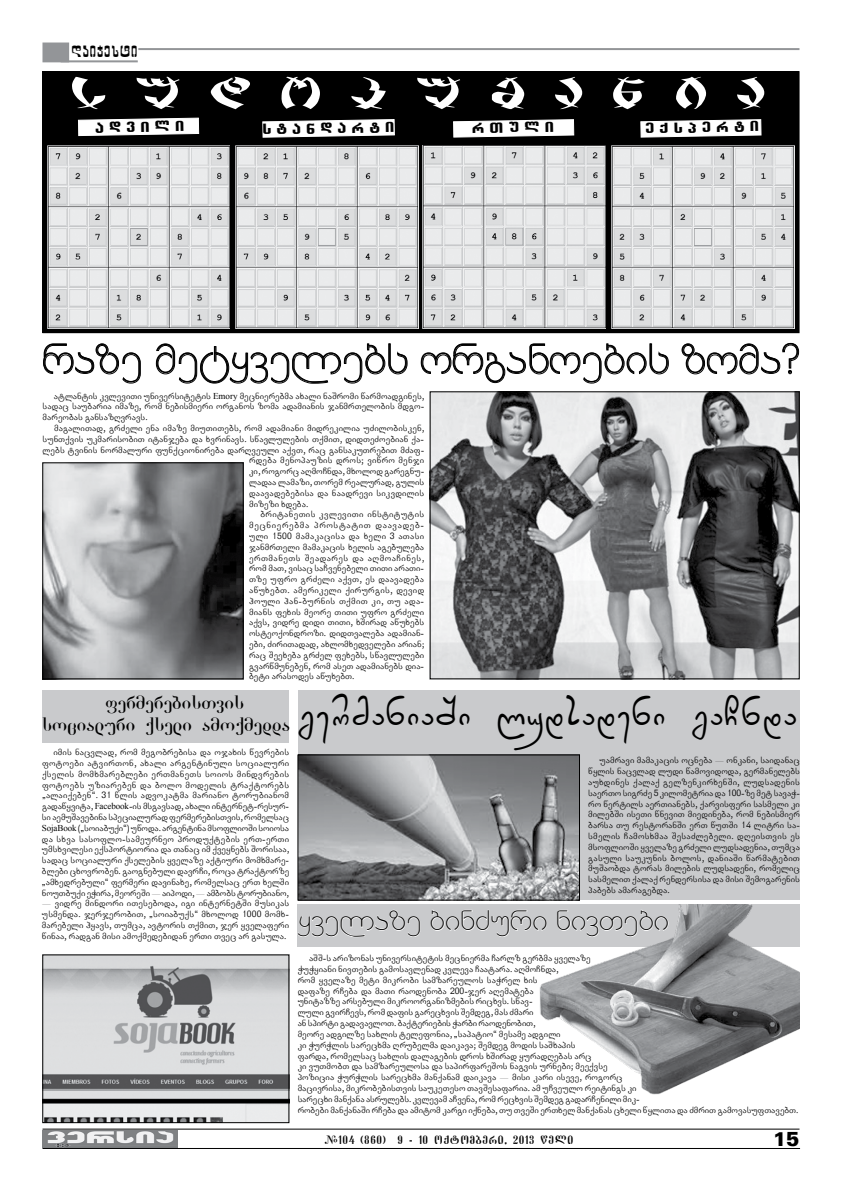
<style>
.page{position:relative;width:842px;height:1191px;background:#fff}
.page>*{position:absolute;margin:0;border:0;box-sizing:border-box;transform-origin:0 0}
.t1{font:46.1px "GHINURI";color:#fff;scale:2.5 1}
.t2{font:42.5px "GEO Bordeaux";color:#000;scale:.94 1}
.t3{font:34.5px "GEO Dekor 1";color:#000}
.t4{font:28.5px "GEO Bordeaux";color:#000;scale:.96 1}
.t5{font:20px "USA Black";color:#000}
.t6{font:18.5px/22.2px "GEO Bodoni";color:#000}
.t7{font:15px "GEO Balav Mtavr";color:#000;scale:1.2 1}
.t8{font:12px "Geo Gedi Mze";color:#000;scale:2 1}
.t9{font:10px "Dumba Mtavr";color:#000}
.t10{font:9px/10.8px "Kolhety Normal";color:#000;text-align:justify}
.t11{font:9px "Kolhety Normal";letter-spacing:.035em;color:#000}
.t12{font:9px "Kolhety Normal";letter-spacing:.02em;color:#000}
.t13{font:9px "Kolhety Normal";letter-spacing:.025em;color:#000}
.t14{font:9px "Kolhety Normal";letter-spacing:.05em;color:#000}
.t15{font:9px "Kolhety Normal";letter-spacing:.07em;color:#000}
.s1{font-family:"Times New Roman"}
</style>
<div class="page">
<hr style="left:43px;top:1128px;width:756px;height:1px;background:#000">
<img style="left:43px;top:1130px;width:135px;height:17px">
<hr style="left:43px;top:1148px;width:757px;height:1px;background:#000">
<hr style="left:61px;top:60px;width:77px;height:2px;background:#939598">
<div style="left:43px;top:43px;width:26px;height:19px;background:#939598"></div>
<div style="left:42px;top:42px;width:27px;height:20px;border:1px solid #939598"></div>
<hr style="left:138px;top:48px;width:661px;height:2px;background:#939598">
<div style="left:43px;top:72px;width:756px;height:261px;background:#000"></div>
<div style="left:42px;top:71px;width:757px;height:262px;border:1px solid #000"></div>
<img style="left:47px;top:145px;width:183px;height:184px">
<img style="left:235px;top:145px;width:183px;height:184px">
<img style="left:423px;top:145px;width:183px;height:184px">
<img style="left:612px;top:145px;width:182px;height:183px">
<svg style="left:78px;top:117px;width:121px;height:19px;background:#dadada"></svg>
<svg style="left:262px;top:119px;width:133px;height:19px;background:#dadada"></svg>
<svg style="left:453px;top:119px;width:122px;height:19px;background:#d9d9d9"></svg>
<svg style="left:640px;top:119px;width:122px;height:19px;background:#d9d9d9"></svg>
<div style="left:299px;top:690px;width:501px;height:210px;background:#c9cacc"></div>
<div style="left:298px;top:904px;width:502px;height:43px;background:#c9cacc"></div>
<div style="left:43px;top:690px;width:246px;height:53px;background:#c9cacc"></div>
<img style="left:432px;top:393px;width:365px;height:284px">
<img style="left:44px;top:464px;width:197px;height:213px">
<div style="left:42px;top:462px;width:201px;height:217px;border:1px solid #000"></div>
<svg style="left:43px;top:343px;width:98px;height:41px"></svg>
<svg style="left:156px;top:343px;width:252px;height:41px"></svg>
<svg style="left:420px;top:343px;width:249px;height:41px"></svg>
<svg style="left:681px;top:342px;width:118px;height:33px"></svg>
<img style="left:44px;top:956px;width:243px;height:165px">
<div style="left:42px;top:954px;width:247px;height:169px;border:1px solid #000"></div>
<img style="left:539px;top:904px;width:261px;height:191px">
<svg style="left:297px;top:909px;width:124px;height:38px"></svg>
<svg style="left:430px;top:909px;width:117px;height:28px"></svg>
<svg style="left:557px;top:909px;width:112px;height:40px"></svg>
<img style="left:300px;top:756px;width:278px;height:142px">
<div style="left:298px;top:754px;width:282px;height:146px;border:1px solid #000"></div>
<h3 class="t8" style="left:72px;top:43px;width:35px">DAIJESTI</h3>
<h1 class="t1" style="left:72px;top:75px;width:281px">S U D O K U M A N I A</h1>
<h3 class="t7" style="left:95px;top:119px;width:76px;rotate:-1deg">advili</h3>
<h3 class="t7" style="left:262px;top:120px;width:112px;rotate:-1deg">standarti</h3>
<h3 class="t7" style="left:472px;top:119px;width:70px;rotate:-1deg">rTuli</h3>
<h3 class="t7" style="left:645px;top:119px;width:96px;rotate:-1deg">eqsperti</h3>
<h2 class="t2" style="left:43px;top:334px;width:806px">RAZE METYVELEBS ORGANOEBIS ZOMA?</h2>
<p class="t10" style="left:43px;top:391px;width:383px;text-indent:11px">ATLANTIS KVLEVITI UNIVERSITETIS <span class="s1">Emory</span> MECNIEREBMA AXALI NASROMI WARMOADGINES, SADAC SAUBARIA IMAZE, ROM NEBISMIERI ORGANOS ZOMA ADAMIANIS JANMRTELOBIS MDGO-MAREOBAS GANSAZRVRAVS.</p>
<p class="t10" style="left:54px;top:423px;width:372px">MAGALITAD, GRZELI ENA IMAZE MIUTITEBS, ROM ADAMIANI MIDREKILIA UZILOBISKEN,</p>
<p class="t10" style="left:43px;top:434px;width:383px">SUNTQVIS UKMARISOBIT ITANJEBA DA XVRINAVS. SWAVLULEBIS TQMIT, DIDTEZOEBIAN QA-</p>
<p class="t10" style="left:43px;top:445px;width:383px">LEBS TVINIS NORMALURI FUNQCIONIREBA DARRVEULI AQVT, RAC GANSAKUTREBIT MZAF-</p>
<p class="t13" style="left:249px;top:456px;width:177px">RDEBA MENOPAUZIS DROS; VIWRO MENJI</p>
<p class="t10" style="left:249px;top:466px;width:177px">KI, ROGORC ARMOCNDA, MXOLOD GAREGNU-</p>
<p class="t10" style="left:249px;top:477px;width:177px">LADAA LAMAZI, TOREM REALURAD, GULIS</p>
<p class="t12" style="left:249px;top:488px;width:177px">DAAVADEBEBISA DA NAADREVI SIKVDILIS</p>
<p class="t10" style="left:249px;top:499px;width:61px">MIZEZI XDEBA.</p>
<p class="t11" style="left:260px;top:510px;width:165px">BRITANETIS KVLEVITI INSTITUTIS</p>
<p class="t15" style="left:249px;top:520px;width:177px">MECNIEREBMA PROSTATIT DAAVADEB-</p>
<p class="t11" style="left:249px;top:531px;width:177px">ULI 1500 MAMAKACISA DA XELI 3 ATASI</p>
<p class="t10" style="left:249px;top:542px;width:176px">JANMRTELI MAMAKACIS XELIS AGEBULEBA</p>
<p class="t14" style="left:249px;top:553px;width:177px">ERTMANETS SEADARES DA ARMOACINES,</p>
<p class="t10" style="left:249px;top:563px;width:177px">ROM MAT, VISAC SACVENEBELI TITI ARATI-</p>
<p class="t12" style="left:249px;top:574px;width:177px">TZE UFRO GRZELI AQVT, ES DAAVADEBA</p>
<p class="t11" style="left:249px;top:585px;width:177px">AWUXEBT. AMERIKELI QIRURGIS, DEVID</p>
<p class="t11" style="left:249px;top:596px;width:177px">HOULI HAN-BURNIS TQMIT KI, TU ADA-</p>
<p class="t10" style="left:249px;top:607px;width:177px">MIANS FEXIS MEORE TITI UFRO GRZELI</p>
<p class="t10" style="left:249px;top:617px;width:177px">AQVS, VIDRE DIDI TITI, XSIRAD AWUXEBS</p>
<p class="t10" style="left:249px;top:628px;width:177px">OSTEOQONDROZI. DIDTVALEBA ADAMIAN-</p>
<p class="t10" style="left:249px;top:639px;width:177px">EBI, ZIRITADAD, AXLOMXEDVELEBI ARIAN;</p>
<p class="t10" style="left:249px;top:650px;width:177px">RAC SEEXEBA GRZEL FEXEBS, SWAVLULEBI</p>
<p class="t10" style="left:249px;top:661px;width:177px">GVARWMUNEBEN, ROM ASET ADAMIANEBS DIA-</p>
<p class="t10" style="left:249px;top:671px;width:107px">BETI ARASODES AWUXEBT.</p>
<h3 class="t6" style="left:43px;top:692px;width:249px;text-indent:63px">FERMEREBISTVIS<br>SOCIALURI QSELI AMOQMEDDA</h3>
<p class="t10" style="left:42px;top:747px;width:249px;text-indent:11px">IMIS NACVLAD, ROM MEGOBREBISA DA OJAXIS WEVREBIS FOTOEBI ATVIRTON, AXALI ARGENTINULI SOCIALURI QSELIS MOMXMAREBLEBI ERTMANETS SOIOS MINDVREBIS FOTOEBS UZIAREBEN DA BOLO MODELIS TRAQTOREBS `ALAIQEBEN~. 31 WLIS ADVOKATMA MARIANO TORUBIANOM GADAWYVITA, <span class="s1">Facebook</span>-IS MSGAVSAD, AXALI INTERNET-RESUR-SI AEMUSAVEBINA SPECIALURAD FERMEREBISTVIS, ROMELSAC <span class="s1">SojaBook</span> (`SOIABUQI~) UWODA. ARGENTINA MSOFLIOSI SOIOSA DA SXVA SASOFLO-SAMEURNEO PRODUQTEBIS ERT-ERTI UMSXVILESI EQSPORTIORIA DA TANAC IM QVEYNEBS SORISAA, SADAC SOCIALURI QSELEBIS YVELAZE AQTIURI MOMXMARE-BLEBI CXOVROBEN. GAOGNEBULI DAVRCI, ROCA TRAQTORZE `AMXEDREBULI~ FERMERI DAVINAXE, ROMELSAC ERT XELSI NOUTBUQI EWIRA, MEORESI _ AIPODI, _ AMBOBS TORUBIANO, _ VIDRE MINDORI ITESEBODA, IGI INTERNETSI MUSIKAS USMENDA. JERJEROBIT, `SOIABUQS~ MXOLOD 1000 MOMX-MAREBELI HYAVS, TUMCA, AVTORIS TQMIT, JER YVELAFERI WINAA, RADGAN MISI AMOQMEDEBIDAN ERTI TVEC AR GASULA.</p>
<h3 class="t3" style="left:299px;top:693px;width:502px">GERMANIASI LUDSADENI GACNDA</h3>
<p class="t10" style="left:588px;top:755px;width:213px;text-indent:11px">UAMRAVI MAMAKACIS OCNEBA _ ONKANI, SAIDANAC WYLIS NACVLAD LUDI WAMOVIDODA, GERMANELEBS AUXDINES QALAQ GELZENKIRXENSI, LUDSADENIS SAERTO SIGRZE 5 KILOMETRIA DA 100-ZE MET SAVAW-RO WERTILS AERTIANEBS, QARVISFERI SASMELI KI MILEBSI ISETI WNEVIT MIEDINEBA, ROM NEBISMIER BARSA TU RESTORANSI ERT WUTSI 14 LITRI SA-SMELIS CAMOSXMAA SESAZLEBELI. DREISTVIS ES MSOFLIOSI YVELAZE GRZELI LUDSADENIA, TUMCA GASULI SAUKUNIS BOLOS, DANIASI WARMATEBIT MUSAOBDA TORAS MILEBIS LUDSADENI, ROMELIC SASMELIT QALAQ RENDERSISA DA MISI SEMOGARENIS PABEBS AMARAGEBDA.</p>
<h3 class="t4" style="left:298px;top:904px;width:388px">YVELAZE BINZURI NIVTEBI</h3>
<p class="t10" style="left:298px;top:953px;width:502px;text-align:left;text-indent:11px">ASS-S ARIZONAS UNIVERSITETIS MECNIERMA CARLZ GERBMA YVELAZE<br>WUWYIANI NIVTEBIS GAMOSAVLENAD KVLEVA CAATARA. ARMOCNDA,<br>ROM YVELAZE METI MIKROBI SAMZAREULOS SAWREL XIS<br>DAFAZE RCEBA DA MATI RAODENOBA 200-JER AREMATEBA<br>UNITAZZE ARSEBULI MIKROORGANIZMEBIS RICXVS. SWAV-<br>LULI GVIRCEVS, ROM DAFIS GARECXVIS SEMDEG, MAS ZMARI<br>AN SPIRTI GADAVAVLOT. BAQTERIEBIS WARBI RAODENOBIT,<br>MEORE ADGILZE SAXLIS TELEFONIA, `SAPATIO~ MESAME ADGILI<br>KI WURWLIS SARECXMA RRUBELMA DAIKAVA; SEMDEG MODIS SASXAPIS<br>FARDA, ROMELSAC SAXLIS DALAGEBIS DROS XSIRAD YURADREBAS ARC<br>KI VUTMOBT DA SAMZAREULOSA DA SAPIRFARESOS NAGVIS URNEBI; MEEQVSE<br>POZICIA WURWLIS SARECXMA MANQANAM DAIKAVA _ MISI KARI ISEVE, ROGORC<br>MACIVRISA, MIKROBEBISTVIS SAUKETESO TAVSESAFARIA. AM UCVEULO REITINGS KI<br>SARECXI MANQANA ASRULEBS. KVLEVAM ACVENA, ROM RECXVIS SEMDEG GADARCENILI MIK-<br>ROBEBI MANQANASI RCEBA DA AMITOM KARGI IQNEBA, TU TVESI ERTXEL MANQANAS CXELI WYLITA DA ZMRIT GAMOVASUFTAVEBT.</p>
<p class="t9" style="left:324px;top:1134px;width:252px">#104 (860) 9 - 10 OQTOMBERI, 2013 WELI</p>
<h3 class="t5" style="left:773px;top:1126px;width:28px">15</h3>
</div>
